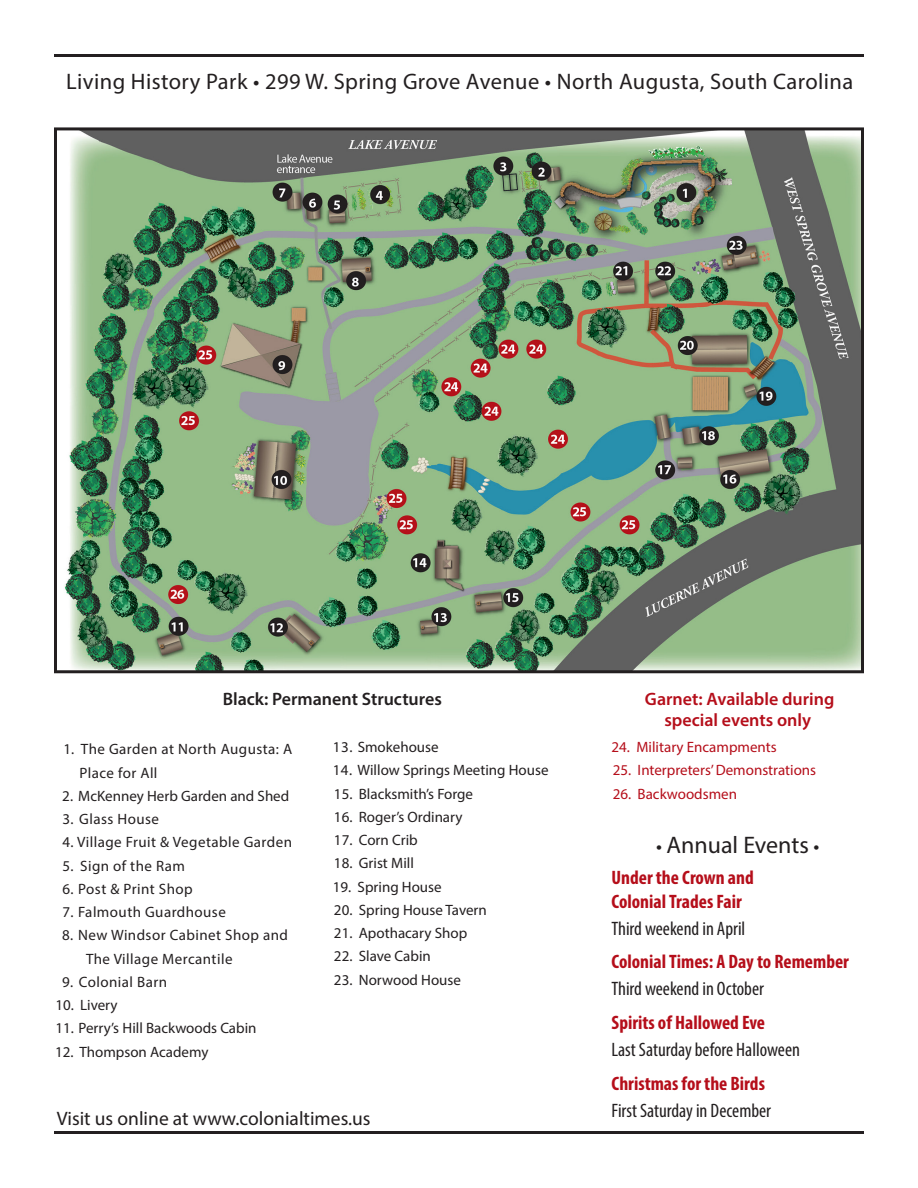
<style>
.page{position:relative;width:918px;height:1188px;background:#fff}
.page>*{position:absolute;margin:0;border:0;box-sizing:border-box;transform-origin:0 0}
.t1{font:24px "Myriad Pro";color:#231f20}
.t2{font:22.5px "Myriad Pro";letter-spacing:.02em;color:#231f20}
.t3{font:condensed 19.5px/27px "Myriad Pro";color:#231f20}
.t4{font:700 condensed 19.5px/24px "Myriad Pro";color:#b50e1a}
.t5{font:19.5px "Myriad Pro";color:#231f20}
.t6{font:600 18px/21.6px "Myriad Pro";color:#b50e1a;text-align:center}
.t7{font:600 18px "Myriad Pro";color:#231f20}
.t8{font:15px "Myriad Pro";color:#231f20}
.t9{font:15px/23.2px "Myriad Pro";letter-spacing:.03em;color:#231f20}
.t10{font:15px "Myriad Pro";color:#b50e1a}
.s1{font-size:21px}
.s2{font-weight:400;color:#231f20}
.s3{font-weight:700;color:#b50e1a}
</style>
<div class="page">
<hr style="left:54px;top:54px;width:810px;height:3px;background:#231f20">
<hr style="left:54px;top:1131px;width:810px;height:3px;background:#231f20">
<img style="left:64px;top:131px;width:796px;height:538px">
<div style="left:54px;top:127px;width:810px;height:546px;border:3px solid #231f20"></div>
<p class="t2" style="left:66px;top:67px;width:788px">Living History Park • 299 W. Spring Grove Avenue • North Augusta, South Carolina</p>
<p class="t7" style="left:223px;top:687px;width:221px">Black: Permanent Structures</p>
<p class="t6" style="left:645px;top:687px;width:191px">Garnet: Available during special events only</p>
<p class="t9" style="left:79px;top:738px;width:214px;text-indent:-16px">1. The Garden at North Augusta: A<br>Place for All</p>
<p class="t8" style="left:62px;top:787px;width:229px">2. McKenney Herb Garden and Shed</p>
<p class="t9" style="left:62px;top:807px;width:98px">3. Glass House</p>
<p class="t9" style="left:62px;top:831px;width:231px">4. Village Fruit &amp; Vegetable Garden</p>
<p class="t9" style="left:62px;top:854px;width:124px">5. Sign of the Ram</p>
<p class="t9" style="left:62px;top:877px;width:132px">6. Post &amp; Print Shop</p>
<p class="t9" style="left:62px;top:900px;width:165px">7. Falmouth Guardhouse</p>
<p class="t9" style="left:86px;top:924px;width:203px;text-indent:-24px">8. New Windsor Cabinet Shop and<br>The Village Mercantile</p>
<p class="t9" style="left:62px;top:970px;width:107px">9. Colonial Barn</p>
<p class="t8" style="left:55px;top:996px;width:64px">10. Livery</p>
<p class="t8" style="left:55px;top:1019px;width:203px">11. Perry’s Hill Backwoods Cabin</p>
<p class="t8" style="left:55px;top:1042px;width:155px">12. Thompson Academy</p>
<p class="t8" style="left:333px;top:738px;width:107px">13. Smokehouse</p>
<p class="t8" style="left:333px;top:761px;width:217px">14. Willow Springs Meeting House</p>
<p class="t8" style="left:334px;top:784px;width:141px">15. Blacksmith’s Forge</p>
<p class="t8" style="left:334px;top:808px;width:130px">16. Roger’s Ordinary</p>
<p class="t8" style="left:334px;top:831px;width:85px">17. Corn Crib</p>
<p class="t8" style="left:334px;top:854px;width:81px">18. Grist Mill</p>
<p class="t8" style="left:333px;top:877px;width:110px">19. Spring House</p>
<p class="t8" style="left:334px;top:901px;width:154px">20. Spring House Tavern</p>
<p class="t8" style="left:334px;top:924px;width:135px">21. Apothacary Shop</p>
<p class="t8" style="left:334px;top:947px;width:98px">22. Slave Cabin</p>
<p class="t8" style="left:334px;top:970px;width:128px">23. Norwood House</p>
<p class="t10" style="left:612px;top:738px;width:167px">24. Military Encampments</p>
<p class="t10" style="left:613px;top:761px;width:205px">25. Interpreters’ Demonstrations</p>
<p class="t10" style="left:613px;top:784px;width:126px">26. Backwoodsmen</p>
<p class="t1" style="left:656px;top:830px;width:165px"><span class="s1">•</span> Annual Events <span class="s1">•</span></p>
<p class="t4" style="left:612px;top:865px;width:144px">Under the Crown and<br>Colonial Trades Fair</p>
<p class="t3" style="left:612px;top:914px;width:135px">Third weekend in April</p>
<p class="t4" style="left:612px;top:948px;width:239px;line-height:27px">Colonial Times: A Day to Remember<br><span class="s2">Third weekend in October</span></p>
<p class="t3" style="left:612px;top:1009px;width:190px"><span class="s3">Spirits of Hallowed Eve<br></span>Last Saturday before Halloween</p>
<p class="t3" style="left:612px;top:1070px;width:161px"><span class="s3">Christmas for the Birds<br></span>First Saturday in December</p>
<p class="t5" style="left:57px;top:1106px;width:315px">Visit us online at www.colonialtimes.us</p>
</div>
